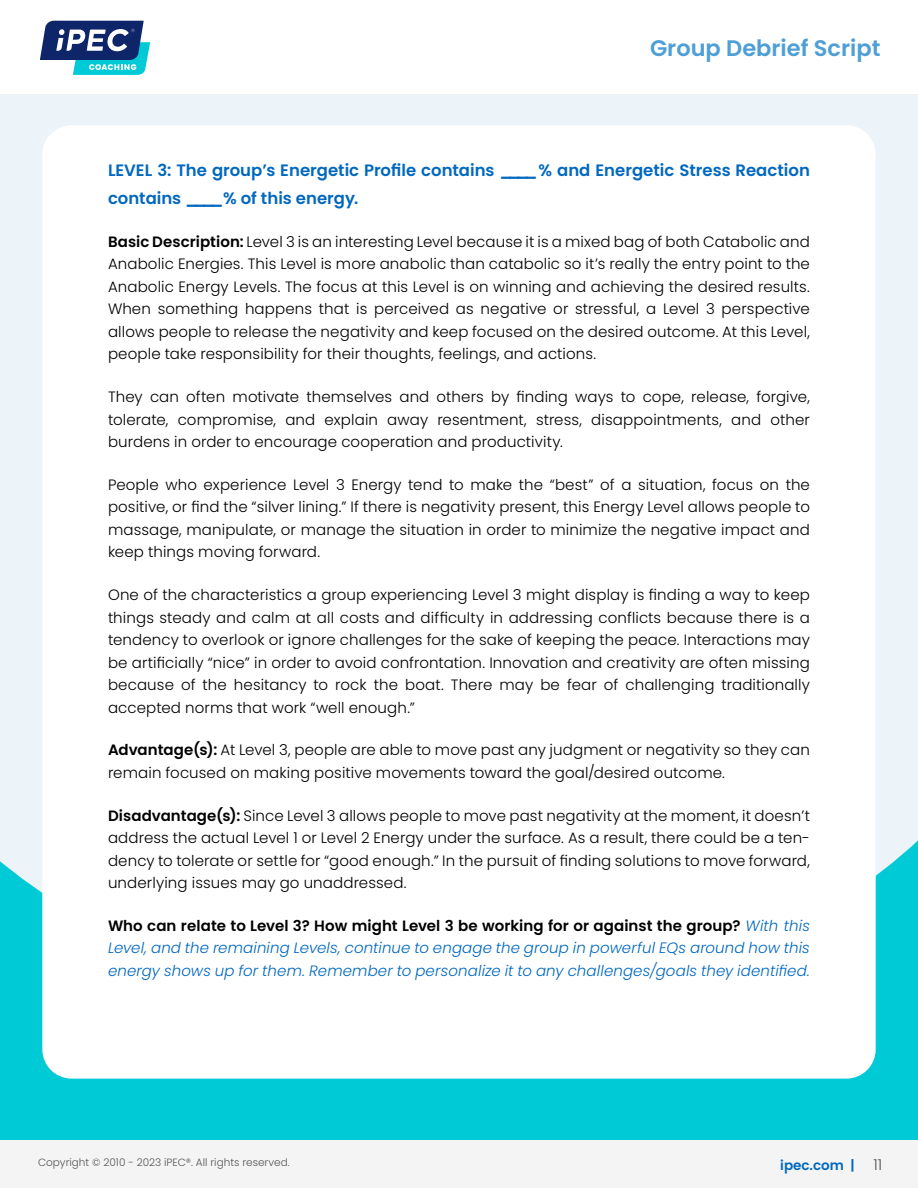
<style>
.page{position:relative;width:918px;height:1188px;background:#fff}
.page>*{position:absolute;margin:0;border:0;box-sizing:border-box;transform-origin:0 0}
.t1{font:600 22.5px "Poppins";color:#4d9fd5}
.t2{font:600 16.5px/28.5px "Poppins";color:#0068bf}
.t3{font:300 15px/22.5px "Poppins";letter-spacing:.01em;color:#000;text-align:justify}
.t4{font:italic 300 15px/22.5px "Poppins";letter-spacing:.01em;color:#0068bf;text-align:justify}
.t5{font:600 13.5px "Poppins";color:#0068bf}
.t6{font:300 10.5px "Poppins";color:#545454}
.s1{font-weight:600}
.s2{font-weight:600;font-style:normal;color:#000}
.s3{font-weight:300;font-size:15px;color:#545454}
</style>
<div class="page">
<div style="left:0;top:1140px;width:918px;height:48px;background:#f4f4f4"></div>
<div style="left:0;top:0;width:918px;height:1140px;background:#00cad5"></div>
<div style="left:0;top:94px;width:918px;height:799px;background:#ecf3f9"></div>
<div style="left:0;top:0;width:918px;height:94px;background:#fff"></div>
<svg style="left:40px;top:21px;width:110px;height:54px"></svg>
<div style="left:42px;top:125px;width:834px;height:954px;background:#fff;border-radius:29px"></div>
<h1 class="t1" style="left:650px;top:35px;width:232px">Group Debrief Script</h1>
<p class="t2" style="left:108px;top:156px;width:704px">LEVEL 3: The group’s Energetic Profile contains ____ % and Energetic Stress Reaction contains ____ % of this energy.</p>
<p class="t3" style="left:108px;top:230px;width:704px"><span class="s1">Basic Description:</span> Level 3 is an interesting Level because it is a mixed bag of both Catabolic and Anabolic Energies. This Level is more anabolic than catabolic so it’s really the entry point to the Anabolic Energy Levels. The focus at this Level is on winning and achieving the desired results.<br>When something happens that is perceived as negative or stressful, a Level 3 perspective allows people to release the negativity and keep focused on the desired outcome. At this Level, people take responsibility for their thoughts, feelings, and actions.</p>
<p class="t3" style="left:108px;top:386px;width:703px">They can often motivate themselves and others by finding ways to cope, release, forgive, tolerate, compromise, and explain away resentment, stress, disappointments, and other burdens in order to encourage cooperation and productivity.</p>
<p class="t3" style="left:108px;top:473px;width:703px">People who experience Level 3 Energy tend to make the “best” of a situation, focus on the positive, or find the “silver lining.” If there is negativity present, this Energy Level allows people to massage, manipulate, or manage the situation in order to minimize the negative impact and keep things moving forward.</p>
<p class="t3" style="left:108px;top:584px;width:704px">One of the characteristics a group experiencing Level 3 might display is finding a way to keep things steady and calm at all costs and difficulty in addressing conflicts because there is a tendency to overlook or ignore challenges for the sake of keeping the peace. Interactions may be artificially “nice” in order to avoid confrontation. Innovation and creativity are often missing because of the hesitancy to rock the boat. There may be fear of challenging traditionally accepted norms that work “well enough.”</p>
<p class="t3" style="left:108px;top:739px;width:703px"><span class="s1">Advantage(s):</span> At Level 3, people are able to move past any judgment or negativity so they can remain focused on making positive movements toward the goal/desired outcome.</p>
<p class="t3" style="left:108px;top:804px;width:704px"><span class="s1">Disadvantage(s):</span> Since Level 3 allows people to move past negativity at the moment, it doesn’t address the actual Level 1 or Level 2 Energy under the surface. As a result, there could be a ten&shy;dency to tolerate or settle for “good enough.” In the pursuit of finding solutions to move forward, underlying issues may go unaddressed.</p>
<p class="t4" style="left:108px;top:914px;width:704px"><span class="s2">Who can relate to Level 3? How might Level 3 be working for or against the group?</span> With this Level, and the remaining Levels, continue to engage the group in powerful EQs around how this energy shows up for them. Remember to personalize it to any challenges/goals they identified.</p>
<p class="t6" style="left:38px;top:1157px;width:253px">Copyright © 2010 - 2023 iPEC®. All rights reserved.</p>
<p class="t5" style="left:780px;top:1157px;width:103px">ipec.com | <span class="s3">11</span></p>
</div>
